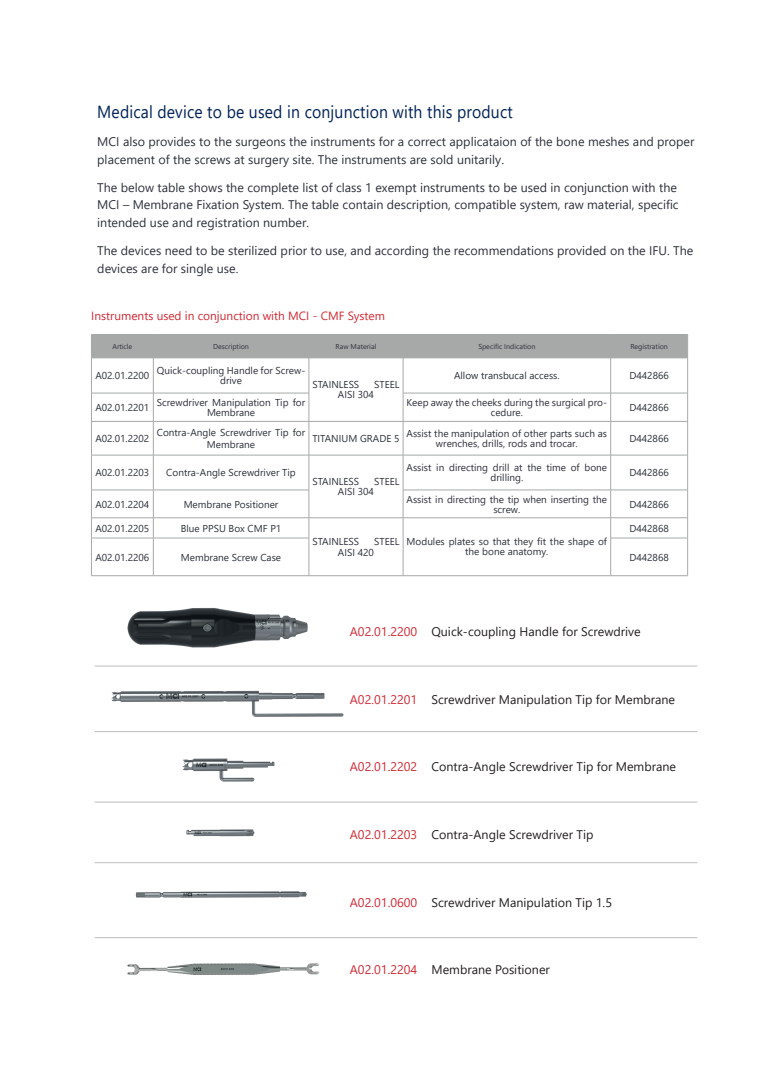
<style>
.page{position:relative;width:780px;height:1088px;background:#fff}
.page>*{position:absolute;margin:0;border:0;box-sizing:border-box;transform-origin:0 0}
.t1{font:17.5px "Segoe UI";letter-spacing:.01em;color:#002359;scale:.9 1}
.t2{font:12.5px/17.5px "Segoe UI";color:#2d313b}
.t3{font:12.5px "Segoe UI";color:#231f20}
.t4{font:11.88px "Segoe UI";color:#cf2933}
.t5{font:10px/10px "Segoe UI";color:#2d313b;text-align:center}
.t6{font:7.12px "Segoe UI";color:#2d313b}
.s1{color:#cf2933}
</style>
<div class="page">
<hr style="left:308px;top:421px;width:1px;height:34px;background:#a7a9a9">
<hr style="left:153px;top:358px;width:1px;height:35px;background:#a7a9a9">
<svg style="left:153px;top:394px;width:1px;height:27px"></svg>
<hr style="left:153px;top:421px;width:1px;height:34px;background:#a7a9a9">
<hr style="left:153px;top:455px;width:1px;height:35px;background:#a7a9a9">
<svg style="left:153px;top:491px;width:1px;height:47px"></svg>
<hr style="left:153px;top:538px;width:1px;height:37px;background:#a7a9a9">
<hr style="left:91px;top:358px;width:62px;height:1px;background:#a7a9a9">
<hr style="left:153px;top:358px;width:156px;height:1px;background:#a7a9a9">
<hr style="left:403px;top:358px;width:207px;height:1px;background:#a7a9a9">
<hr style="left:610px;top:358px;width:77px;height:1px;background:#a7a9a9">
<hr style="left:91px;top:393px;width:62px;height:1px;background:#a7a9a9">
<hr style="left:153px;top:393px;width:156px;height:1px;background:#a7a9a9">
<hr style="left:403px;top:393px;width:207px;height:1px;background:#a7a9a9">
<hr style="left:610px;top:393px;width:77px;height:1px;background:#a7a9a9">
<hr style="left:91px;top:421px;width:62px;height:1px;background:#a7a9a9">
<hr style="left:153px;top:421px;width:156px;height:1px;background:#a7a9a9">
<hr style="left:403px;top:421px;width:207px;height:1px;background:#a7a9a9">
<hr style="left:610px;top:421px;width:77px;height:1px;background:#a7a9a9">
<hr style="left:91px;top:455px;width:62px;height:1px;background:#a7a9a9">
<hr style="left:153px;top:455px;width:156px;height:1px;background:#a7a9a9">
<hr style="left:403px;top:455px;width:207px;height:1px;background:#a7a9a9">
<hr style="left:610px;top:455px;width:77px;height:1px;background:#a7a9a9">
<hr style="left:91px;top:490px;width:62px;height:1px;background:#a7a9a9">
<hr style="left:153px;top:490px;width:156px;height:1px;background:#a7a9a9">
<hr style="left:403px;top:490px;width:207px;height:1px;background:#a7a9a9">
<hr style="left:610px;top:490px;width:77px;height:1px;background:#a7a9a9">
<hr style="left:91px;top:517px;width:62px;height:1px;background:#a7a9a9">
<hr style="left:153px;top:517px;width:156px;height:1px;background:#a7a9a9">
<hr style="left:610px;top:517px;width:77px;height:1px;background:#a7a9a9">
<hr style="left:91px;top:538px;width:62px;height:1px;background:#a7a9a9">
<hr style="left:153px;top:538px;width:156px;height:1px;background:#a7a9a9">
<hr style="left:610px;top:538px;width:77px;height:1px;background:#a7a9a9">
<hr style="left:91px;top:575px;width:62px;height:1px;background:#a7a9a9">
<hr style="left:153px;top:575px;width:156px;height:1px;background:#a7a9a9">
<hr style="left:610px;top:575px;width:77px;height:1px;background:#a7a9a9">
<div style="left:91px;top:334px;width:597px;height:24px;background:#a7a9a9"></div>
<hr style="left:91px;top:358px;width:1px;height:35px;background:#a7a9a9">
<hr style="left:610px;top:358px;width:1px;height:35px;background:#a7a9a9">
<hr style="left:687px;top:358px;width:1px;height:35px;background:#a7a9a9">
<svg style="left:91px;top:393px;width:1px;height:28px"></svg>
<svg style="left:610px;top:393px;width:1px;height:28px"></svg>
<svg style="left:687px;top:393px;width:1px;height:28px"></svg>
<hr style="left:91px;top:421px;width:1px;height:34px;background:#a7a9a9">
<hr style="left:403px;top:421px;width:1px;height:34px;background:#a7a9a9">
<hr style="left:610px;top:421px;width:1px;height:34px;background:#a7a9a9">
<hr style="left:687px;top:421px;width:1px;height:34px;background:#a7a9a9">
<hr style="left:91px;top:455px;width:1px;height:35px;background:#a7a9a9">
<hr style="left:610px;top:455px;width:1px;height:35px;background:#a7a9a9">
<hr style="left:687px;top:455px;width:1px;height:35px;background:#a7a9a9">
<svg style="left:91px;top:491px;width:1px;height:47px"></svg>
<svg style="left:687px;top:490px;width:1px;height:48px"></svg>
<hr style="left:91px;top:538px;width:1px;height:37px;background:#a7a9a9">
<hr style="left:687px;top:538px;width:1px;height:37px;background:#a7a9a9">
<hr style="left:308px;top:538px;width:1px;height:37px;background:#a7a9a9">
<hr style="left:309px;top:575px;width:94px;height:1px;background:#a7a9a9">
<hr style="left:309px;top:455px;width:94px;height:1px;background:#a7a9a9">
<hr style="left:308px;top:455px;width:1px;height:35px;background:#a7a9a9">
<hr style="left:403px;top:455px;width:1px;height:35px;background:#a7a9a9">
<svg style="left:308px;top:490px;width:1px;height:48px"></svg>
<hr style="left:309px;top:517px;width:94px;height:1px;background:#a7a9a9">
<hr style="left:309px;top:358px;width:94px;height:1px;background:#a7a9a9">
<hr style="left:308px;top:358px;width:1px;height:35px;background:#a7a9a9">
<hr style="left:403px;top:358px;width:1px;height:35px;background:#a7a9a9">
<svg style="left:308px;top:393px;width:1px;height:28px"></svg>
<svg style="left:403px;top:393px;width:1px;height:28px"></svg>
<hr style="left:309px;top:421px;width:94px;height:1px;background:#a7a9a9">
<hr style="left:403px;top:517px;width:207px;height:1px;background:#a7a9a9">
<svg style="left:403px;top:490px;width:1px;height:48px"></svg>
<svg style="left:610px;top:490px;width:1px;height:48px"></svg>
<hr style="left:403px;top:538px;width:1px;height:37px;background:#a7a9a9">
<hr style="left:610px;top:538px;width:1px;height:37px;background:#a7a9a9">
<hr style="left:403px;top:575px;width:207px;height:1px;background:#a7a9a9">
<img style="left:135px;top:891px;width:172px;height:7px">
<img style="left:127px;top:607px;width:181px;height:41px">
<img style="left:111px;top:690px;width:233px;height:27px">
<img style="left:182px;top:758px;width:93px;height:24px">
<img style="left:186px;top:829px;width:69px;height:8px">
<img style="left:127px;top:963px;width:193px;height:12px">
<hr style="left:95px;top:666px;width:602px;height:1px;background:#bcbdc0">
<hr style="left:95px;top:731px;width:602px;height:1px;background:#bcbdc0">
<hr style="left:95px;top:802px;width:602px;height:1px;background:#bcbdc0">
<hr style="left:95px;top:862px;width:602px;height:1px;background:#bcbdc0">
<hr style="left:95px;top:937px;width:602px;height:1px;background:#bcbdc0">
<h1 class="t1" style="left:97px;top:95px;width:463px">Medical device to be used in conjunction with this product</h1>
<p class="t2" style="left:97px;top:132px;width:598px">MCI also provides to the surgeons the instruments for a correct applicataion of the bone meshes and proper placement of the screws at surgery site. The instruments are sold unitarily.</p>
<p class="t2" style="left:97px;top:178px;width:583px">The below table shows the complete list of class 1 exempt instruments to be used in conjunction with the<br>MCI – Membrane Fixation System. The table contain description, compatible system, raw material, specific intended use and registration number.</p>
<p class="t2" style="left:97px;top:241px;width:597px">The devices need to be sterilized prior to use, and according the recommendations provided on the IFU. The devices are for single use.</p>
<p class="t4" style="left:91px;top:305px;width:295px">Instruments used in conjunction with MCI - CMF System</p>
<p class="t6" style="left:112px;top:339px;width:21px">Article</p>
<p class="t6" style="left:213px;top:339px;width:37px">Description</p>
<p class="t6" style="left:335px;top:339px;width:42px">Raw Material</p>
<p class="t6" style="left:478px;top:339px;width:59px">Specific Indication</p>
<p class="t6" style="left:630px;top:339px;width:39px">Registration</p>
<p class="t5" style="left:95px;top:370px;width:55px">A02.01.2200</p>
<p class="t5" style="left:157px;top:365px;width:150px">Quick-coupling Handle for Screw&shy;drive</p>
<p class="t5" style="left:312px;top:379px;width:48px">STAINLESS</p>
<p class="t5" style="left:374px;top:379px;width:27px">STEEL</p>
<p class="t5" style="left:338px;top:389px;width:37px">AISI 304</p>
<p class="t5" style="left:454px;top:370px;width:107px">Allow transbucal access.</p>
<p class="t5" style="left:629px;top:370px;width:41px">D442866</p>
<p class="t5" style="left:95px;top:401px;width:55px">A02.01.2201</p>
<p class="t5" style="left:157px;top:396px;width:150px">Screwdriver Manipulation Tip for<br>Membrane</p>
<p class="t5" style="left:406px;top:396px;width:202px">Keep away the cheeks during the surgical pro&shy;cedure.</p>
<p class="t5" style="left:629px;top:401px;width:41px">D442866</p>
<p class="t5" style="left:95px;top:432px;width:55px">A02.01.2202</p>
<p class="t5" style="left:157px;top:426px;width:150px;line-height:11.2px">Contra-Angle Screwdriver Tip for<br>Membrane</p>
<p class="t5" style="left:312px;top:432px;width:89px">TITANIUM GRADE 5</p>
<p class="t5" style="left:406px;top:427px;width:202px">Assist the manipulation of other parts such as wrenches, drills, rods and trocar.</p>
<p class="t5" style="left:629px;top:432px;width:41px">D442866</p>
<p class="t5" style="left:95px;top:467px;width:55px">A02.01.2203</p>
<p class="t5" style="left:166px;top:467px;width:131px">Contra-Angle Screwdriver Tip</p>
<p class="t5" style="left:312px;top:476px;width:48px">STAINLESS</p>
<p class="t5" style="left:374px;top:476px;width:27px">STEEL</p>
<p class="t5" style="left:338px;top:486px;width:37px">AISI 304</p>
<p class="t5" style="left:406px;top:462px;width:202px">Assist in directing drill at the time of bone drilling.</p>
<p class="t5" style="left:629px;top:467px;width:41px">D442866</p>
<p class="t5" style="left:95px;top:498px;width:55px">A02.01.2204</p>
<p class="t5" style="left:184px;top:498px;width:96px">Membrane Positioner</p>
<p class="t5" style="left:406px;top:493px;width:202px">Assist in directing the tip when inserting the screw.</p>
<p class="t5" style="left:629px;top:498px;width:41px">D442866</p>
<p class="t5" style="left:95px;top:522px;width:55px">A02.01.2205</p>
<p class="t5" style="left:181px;top:522px;width:102px">Blue PPSU Box CMF P1</p>
<p class="t5" style="left:312px;top:535px;width:48px">STAINLESS</p>
<p class="t5" style="left:374px;top:535px;width:27px">STEEL</p>
<p class="t5" style="left:338px;top:546px;width:37px">AISI 420</p>
<p class="t5" style="left:406px;top:536px;width:202px">Modules plates so that they fit the shape of the bone anatomy.</p>
<p class="t5" style="left:629px;top:522px;width:41px">D442868</p>
<p class="t5" style="left:95px;top:551px;width:55px">A02.01.2206</p>
<p class="t5" style="left:181px;top:551px;width:102px">Membrane Screw Case</p>
<p class="t5" style="left:629px;top:551px;width:41px">D442868</p>
<p class="t3" style="left:350px;top:619px;width:292px"><span class="s1">A02.01.2200</span> Quick-coupling Handle for Screwdrive</p>
<p class="t3" style="left:350px;top:687px;width:327px"><span class="s1">A02.01.2201</span> Screwdriver Manipulation Tip for Membrane</p>
<p class="t3" style="left:350px;top:755px;width:328px"><span class="s1">A02.01.2202</span> Contra-Angle Screwdriver Tip for Membrane</p>
<p class="t3" style="left:350px;top:823px;width:245px"><span class="s1">A02.01.2203</span> Contra-Angle Screwdriver Tip</p>
<p class="t3" style="left:350px;top:890px;width:264px"><span class="s1">A02.01.0600</span> Screwdriver Manipulation Tip 1.5</p>
<p class="t3" style="left:350px;top:958px;width:201px"><span class="s1">A02.01.2204</span> Membrane Positioner</p>
</div>
